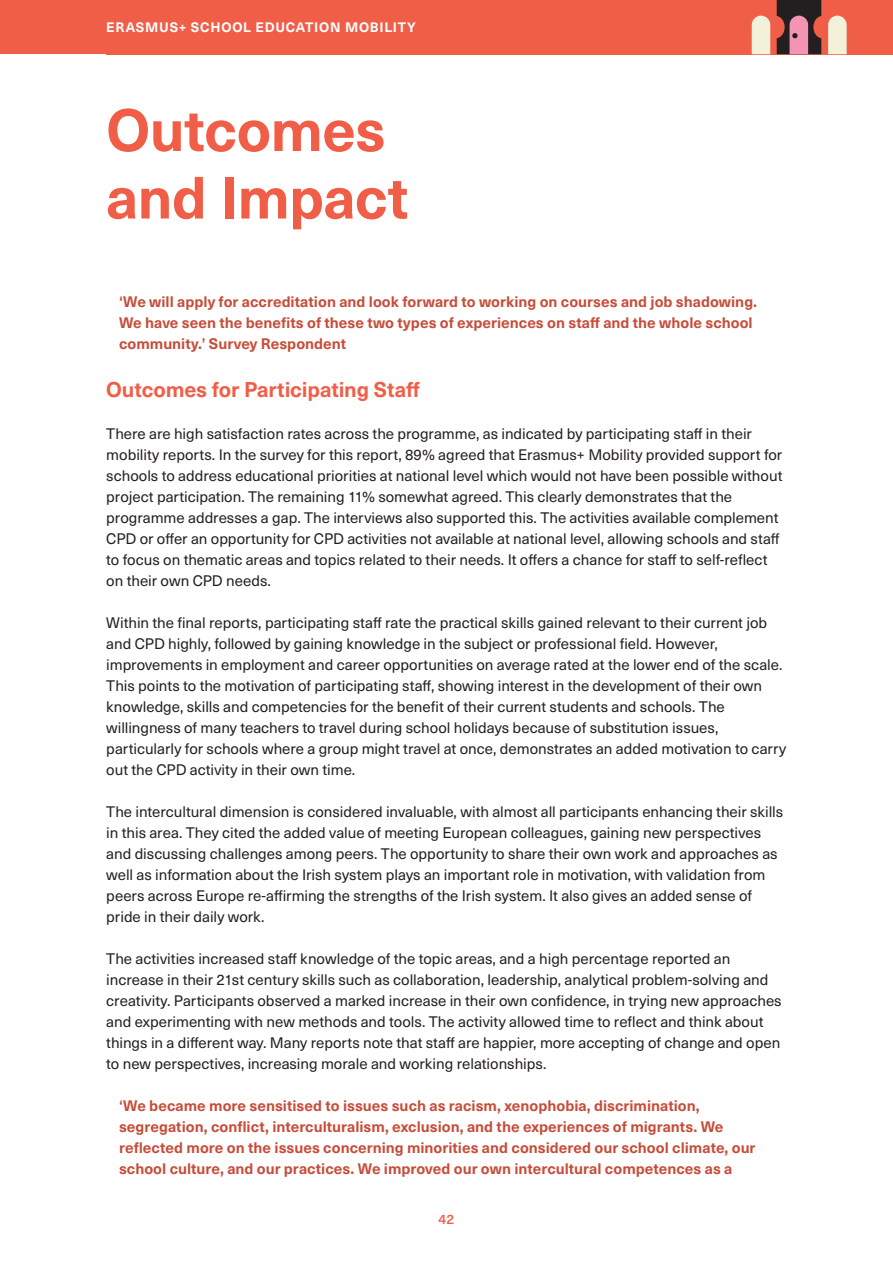
<style>
.page{position:relative;width:893px;height:1263px;background:#fff}
.page>*{position:absolute;margin:0;border:0;box-sizing:border-box;transform-origin:0 0}
.t1{font:700 58.5px/67.5px "Neue Haas Unica W1 G";letter-spacing:-.01em;color:#f15e48}
.t2{font:700 21px "Neue Haas Unica W1 G";letter-spacing:-.005em;color:#f15e48}
.t3{font:15px/21px "Neue Haas Unica W1 G";color:#231f20}
.t4{font:700 15px/21px "Neue Haas Unica W1 G";color:#c74d3a}
.t5{font:700 13.5px "Neue Haas Unica W1 G";letter-spacing:.055em;color:#fff}
.t6{font:500 13.5px "Neue Haas Unica W1 G";color:#f15e48}
</style>
<div class="page">
<div style="left:0;top:0;width:893px;height:54px;background:#f15e48"></div>
<svg style="left:777px;top:0;width:44px;height:54px;background:#72454d"></svg>
<svg style="left:828px;top:16px;width:19px;height:38px"></svg>
<svg style="left:752px;top:16px;width:18px;height:38px"></svg>
<p class="t5" style="left:106px;top:17px;width:311px">ERASMUS+ SCHOOL EDUCATION MOBILITY</p>
<h1 class="t1" style="left:106px;top:93px;width:304px">Outcomes and Impact</h1>
<p class="t4" style="left:119px;top:290px;width:640px">‘We will apply for accreditation and look forward to working on courses and job shadowing.<br>We have seen the benefits of these two types of experiences on staff and the whole school community.’ Survey Respondent</p>
<h2 class="t2" style="left:106px;top:374px;width:315px">Outcomes for Participating Staff</h2>
<p class="t3" style="left:106px;top:422px;width:678px">There are high satisfaction rates across the programme, as indicated by participating staff in their mobility reports. In the survey for this report, 89% agreed that Erasmus+ Mobility provided support for schools to address educational priorities at national level which would not have been possible without project participation. The remaining 11% somewhat agreed. This clearly demonstrates that the programme addresses a gap. The interviews also supported this. The activities available complement CPD or offer an opportunity for CPD activities not available at national level, allowing schools and staff to focus on thematic areas and topics related to their needs. It offers a chance for staff to self-reflect on their own CPD needs.</p>
<p class="t3" style="left:106px;top:611px;width:681px">Within the final reports, participating staff rate the practical skills gained relevant to their current job and CPD highly, followed by gaining knowledge in the subject or professional field. However, improvements in employment and career opportunities on average rated at the lower end of the scale.<br>This points to the motivation of participating staff, showing interest in the development of their own knowledge, skills and competencies for the benefit of their current students and schools. The willingness of many teachers to travel during school holidays because of substitution issues, particularly for schools where a group might travel at once, demonstrates an added motivation to carry out the CPD activity in their own time.</p>
<p class="t3" style="left:106px;top:800px;width:678px">The intercultural dimension is considered invaluable, with almost all participants enhancing their skills in this area. They cited the added value of meeting European colleagues, gaining new perspectives and discussing challenges among peers. The opportunity to share their own work and approaches as well as information about the Irish system plays an important role in motivation, with validation from peers across Europe re-affirming the strengths of the Irish system. It also gives an added sense of pride in their daily work.</p>
<p class="t3" style="left:106px;top:947px;width:677px">The activities increased staff knowledge of the topic areas, and a high percentage reported an increase in their 21st century skills such as collaboration, leadership, analytical problem-solving and creativity. Participants observed a marked increase in their own confidence, in trying new approaches and experimenting with new methods and tools. The activity allowed time to reflect and think about things in a different way. Many reports note that staff are happier, more accepting of change and open to new perspectives, increasing morale and working relationships.</p>
<p class="t4" style="left:119px;top:1094px;width:638px">‘We became more sensitised to issues such as racism, xenophobia, discrimination, segregation, conflict, interculturalism, exclusion, and the experiences of migrants. We reflected more on the issues concerning minorities and considered our school climate, our school culture, and our practices. We improved our own intercultural competences as a</p>
<p class="t6" style="left:439px;top:1209px;width:17px">42</p>
</div>
